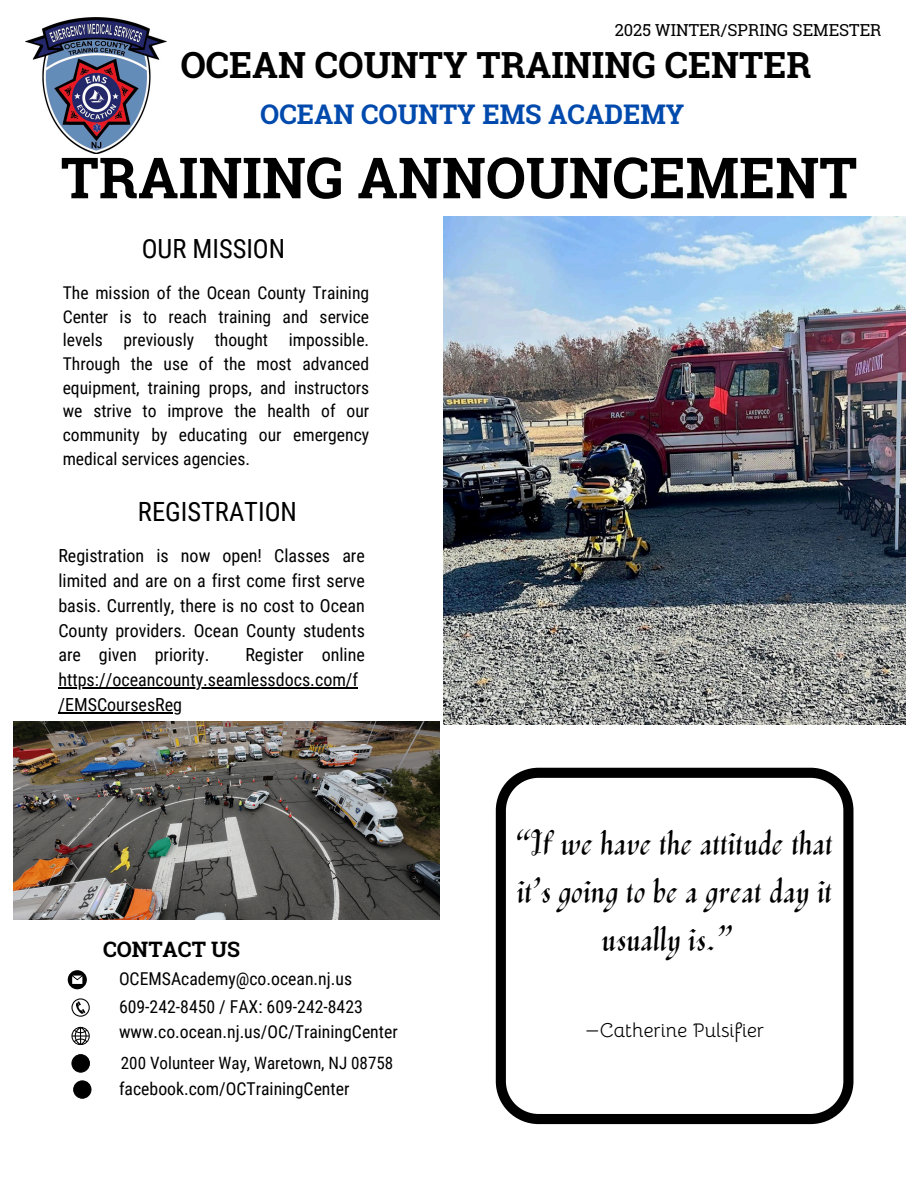
<style>
.page{position:relative;width:918px;height:1188px;background:#fff}
.page>*{position:absolute;margin:0;border:0;box-sizing:border-box;transform-origin:0 0}
.t1{font:700 56.7px "Roboto Slab";color:#000}
.t2{font:700 36px "Roboto Slab";color:#000}
.t3{font:700 34.65px/48.3px "Belina";color:#000;text-align:center}
.t4{font:700 27px "Roboto Slab";color:#004aad}
.t5{font:26.55px "Roboto Condensed";color:#000}
.t6{font:26.4px "Roboto Condensed";color:#000}
.t7{font:700 21.3px "Roboto Slab";color:#000}
.t8{font:19.65px "Bellota";color:#000}
.t9{font:18px/24.8px "Roboto Condensed";color:#000;text-align:justify}
.t10{font:17.7px "Roboto Condensed";color:#000}
.t11{font:17.55px/23.7px "Roboto Condensed";color:#000;text-align:justify}
.t12{font:17.1px "Roboto Condensed";color:#000}
.t13{font:16.5px "Roboto Slab";color:#000}
</style>
<div class="page">
<img style="left:444px;top:216px;width:462px;height:509px">
<img style="left:14px;top:722px;width:425px;height:198px">
<svg style="left:71px;top:998px;width:18px;height:18px"></svg>
<svg style="left:68px;top:970px;width:19px;height:19px"></svg>
<svg style="left:71px;top:1027px;width:18px;height:18px"></svg>
<svg style="left:71px;top:1054px;width:18px;height:18px"></svg>
<svg style="left:73px;top:1080px;width:18px;height:18px"></svg>
<svg style="left:496px;top:768px;width:357px;height:356px"></svg>
<img style="left:25px;top:18px;width:142px;height:136px">
<hr style="left:58px;top:687px;width:300px;height:1px;background:#000">
<hr style="left:58px;top:712px;width:124px;height:1px;background:#000">
<p class="t13" style="left:615px;top:19px;width:268px">2025 WINTER/SPRING SEMESTER</p>
<p class="t2" style="left:180px;top:41px;width:632px">OCEAN COUNTY TRAINING CENTER</p>
<p class="t4" style="left:260px;top:96px;width:426px">OCEAN COUNTY EMS ACADEMY</p>
<p class="t1" style="left:61px;top:139px;width:798px">TRAINING ANNOUNCEMENT</p>
<p class="t6" style="left:142px;top:233px;width:145px">OUR MISSION</p>
<h5 class="t11" style="left:63px;top:281px;width:308px">The mission of the Ocean County Training Center is to reach training and service levels previously thought impossible.<br>Through the use of the most advanced equipment, training props, and instructors we strive to improve the health of our community by educating our emergency medical services agencies.</h5>
<p class="t5" style="left:138px;top:497px;width:161px">REGISTRATION</p>
<p class="t9" style="left:58px;top:544px;width:308px">Registration is now open! Classes are limited and are on a first come first serve basis. Currently, there is no cost to Ocean County providers. Ocean County students are given priority.</p>
<p class="t9" style="left:245px;top:643px;width:121px">Register online</p>
<p class="t9" style="left:58px;top:668px;width:301px">https://oceancounty.seamlessdocs.com/f</p>
<p class="t9" style="left:58px;top:692px;width:125px">/EMSCoursesReg</p>
<h1 class="t7" style="left:103px;top:935px;width:139px">CONTACT US</h1>
<p class="t10" style="left:119px;top:969px;width:235px">OCEMSAcademy@co.ocean.nj.us</p>
<h2 class="t10" style="left:119px;top:997px;width:245px">609-242-8450 / FAX: 609-242-8423</h2>
<h4 class="t10" style="left:119px;top:1022px;width:280px">www.co.ocean.nj.us/OC/TrainingCenter</h4>
<h5 class="t12" style="left:121px;top:1053px;width:274px">200 Volunteer Way, Waretown, NJ 08758</h5>
<h6 class="t10" style="left:119px;top:1079px;width:232px">facebook.com/OCTrainingCenter</h6>
<p class="t3" style="left:516px;top:817px;width:318px">“If we have the attitude that it’s going to be a great day it usually is.”</p>
<p class="t8" style="left:585px;top:1018px;width:181px">—Catherine Pulsifier</p>
</div>
